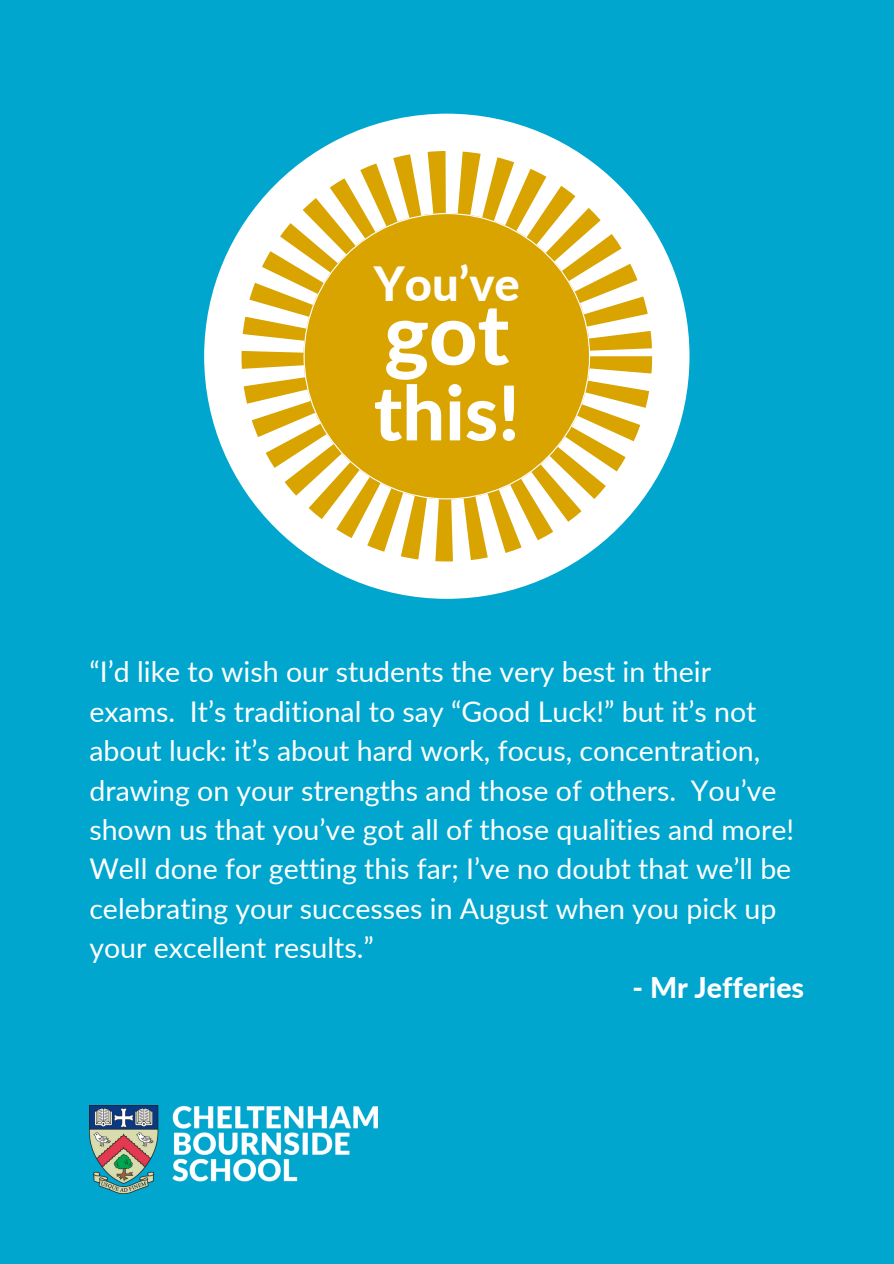
<style>
.page{position:relative;width:894px;height:1264px;background:#fff}
.page>*{position:absolute;margin:0;border:0;box-sizing:border-box;transform-origin:0 0}
.t1{font:800 84px "Lato";color:#fff}
.t2{font:800 75.45px "Lato";color:#fff}
.t3{font:800 47.1px "Lato";color:#fff}
.t4{font:28.5px/39.5px "Lato";color:#fff}
.t5{font:800 28.5px "Lato";color:#fff}
</style>
<div class="page">
<div style="left:0;top:0;width:893px;height:1263px;background:#00a6ce"></div>
<div style="left:204px;top:114px;width:485px;height:485px;background:#fff;border-radius:50%"></div>
<svg style="left:241px;top:151px;width:411px;height:410px"></svg>
<svg style="left:303px;top:213px;width:287px;height:286px;background:#ddad1e"></svg>
<img style="left:89px;top:1105px;width:288px;height:88px">
<h3 class="t3" style="left:374px;top:255px;width:147px">You’ve</h3>
<h1 class="t1" style="left:384px;top:282px;width:126px">got</h1>
<h2 class="t2" style="left:374px;top:366px;width:147px">this!</h2>
<p class="t4" style="left:89px;top:651px;width:706px">“I’d like to wish our students the very best in their exams. It’s traditional to say “Good Luck!” but it’s not about luck: it’s about hard work, focus, concentration, drawing on your strengths and those of others. You’ve shown us that you’ve got all of those qualities and more!<br>Well done for getting this far; I’ve no doubt that we’ll be celebrating your successes in August when you pick up your excellent results.”</p>
<p class="t5" style="left:632px;top:969px;width:173px">- Mr Jefferies</p>
</div>
